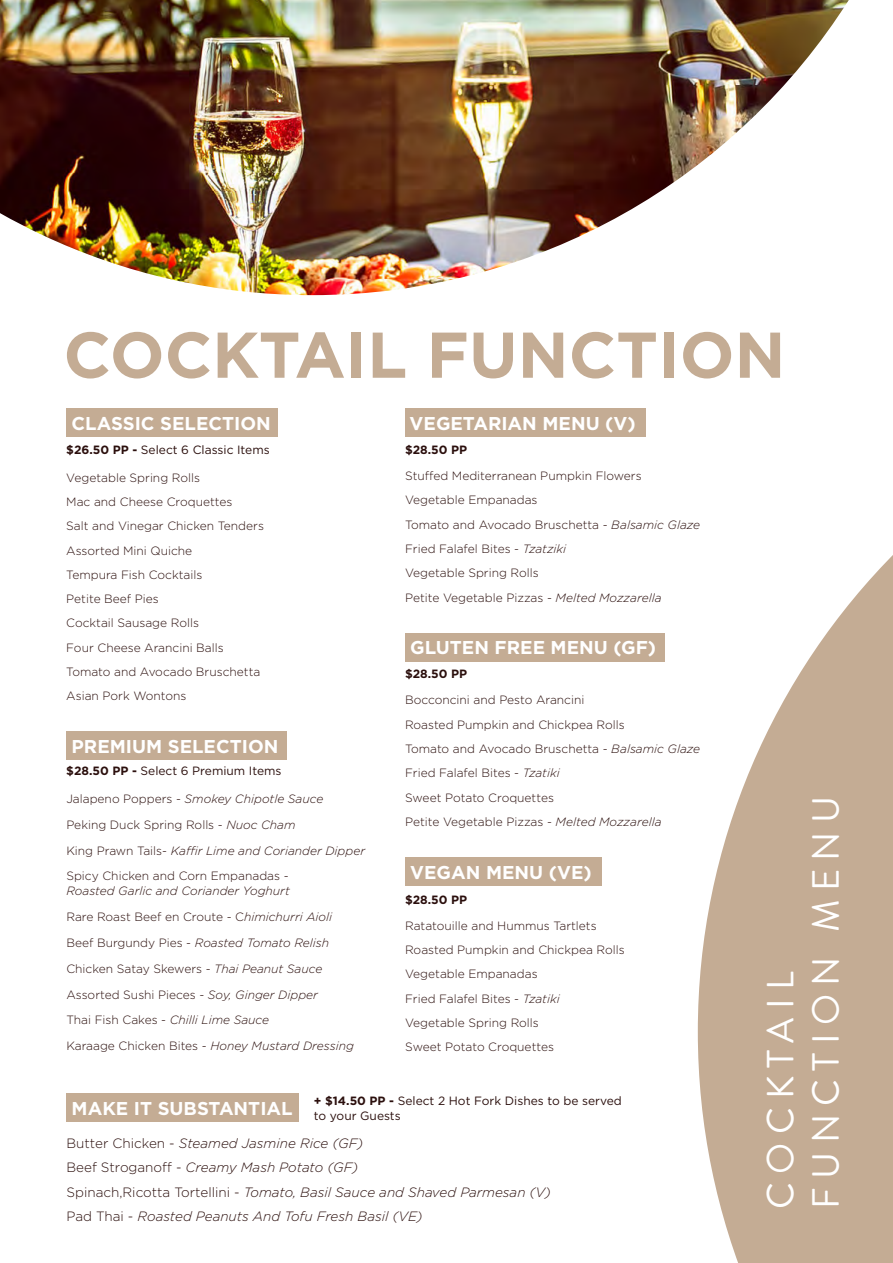
<style>
.page{position:relative;width:893px;height:1263px;background:#fff}
.page>*{position:absolute;margin:0;border:0;box-sizing:border-box;transform-origin:0 0}
.t1{font:700 64.5px "Gotham";color:#c4ac94}
.t2{font:37.8px/45.5px "Brandon Grotesque";letter-spacing:.22em;color:#fff}
.t3{font:700 18.6px "Gotham";color:#fff}
.t4{font:italic 300 13.5px/24.3px "Gotham";color:#2b0f0d}
.t5{font:300 12px/24.3px "Gotham";color:#2b0f0d}
.t6{font:italic 300 12px/25.8px "Gotham";color:#2b0f0d}
.t7{font:12px/15px "Gotham";color:#2b0f0d}
.t8{font:700 12px "Gotham";color:#2b0f0d}
.s1{font-weight:700}
.s2{font-style:italic}
.s3{font-style:normal}
</style>
<div class="page">
<svg style="left:698px;top:555px;width:195px;height:708px;fill:#c4ac94"></svg>
<div style="left:66px;top:409px;width:212px;height:28px;background:#c4ac94"></div>
<div style="left:405px;top:409px;width:241px;height:28px;background:#c4ac94"></div>
<div style="left:405px;top:633px;width:259px;height:28px;background:#c4ac94"></div>
<div style="left:66px;top:731px;width:221px;height:29px;background:#c4ac94"></div>
<div style="left:405px;top:857px;width:197px;height:28px;background:#c4ac94"></div>
<div style="left:66px;top:1093px;width:233px;height:29px;background:#c4ac94"></div>
<img style="left:0;top:0;width:849px;height:295px">
<h1 class="t1" style="left:63px;top:312px;width:723px">COCKTAIL FUNCTION</h1>
<h3 class="t3" style="left:72px;top:411px;width:201px">CLASSIC SELECTION</h3>
<h3 class="t3" style="left:410px;top:411px;width:228px">VEGETARIAN MENU (V)</h3>
<p class="t7" style="left:66px;top:442px;width:205px"><span class="s1">$26.50 PP -</span> Select 6 Classic Items</p>
<p class="t8" style="left:405px;top:442px;width:64px">$28.50 PP</p>
<p class="t5" style="left:66px;top:465px;width:199px">Vegetable Spring Rolls<br>Mac and Cheese Croquettes<br>Salt and Vinegar Chicken Tenders<br>Assorted Mini Quiche<br>Tempura Fish Cocktails<br>Petite Beef Pies<br>Cocktail Sausage Rolls<br>Four Cheese Arancini Balls<br>Tomato and Avocado Bruschetta<br>Asian Pork Wontons</p>
<p class="t5" style="left:405px;top:463px;width:297px">Stuffed Mediterranean Pumpkin Flowers Vegetable Empanadas<br>Tomato and Avocado Bruschetta - <span class="s2">Balsamic Glaze </span>Fried Falafel Bites - <span class="s2">Tzatziki<br></span>Vegetable Spring Rolls<br>Petite Vegetable Pizzas - <span class="s2">Melted Mozzarella</span></p>
<h3 class="t3" style="left:410px;top:635px;width:247px">GLUTEN FREE MENU (GF)</h3>
<p class="t8" style="left:405px;top:666px;width:64px">$28.50 PP</p>
<p class="t5" style="left:405px;top:688px;width:297px">Bocconcini and Pesto Arancini<br>Roasted Pumpkin and Chickpea Rolls<br>Tomato and Avocado Bruschetta - <span class="s2">Balsamic Glaze </span>Fried Falafel Bites - <span class="s2">Tzatiki<br></span>Sweet Potato Croquettes<br>Petite Vegetable Pizzas - <span class="s2">Melted Mozzarella</span></p>
<h3 class="t3" style="left:72px;top:734px;width:208px">PREMIUM SELECTION</h3>
<p class="t7" style="left:66px;top:763px;width:217px"><span class="s1">$28.50 PP -</span> Select 6 Premium Items</p>
<p class="t5" style="left:66px;top:785px;width:300px;line-height:25.8px">Jalapeno Poppers - <span class="s2">Smokey Chipotle Sauce </span>Peking Duck Spring Rolls - <span class="s2">Nuoc Cham<br></span>King Prawn Tails- <span class="s2">Kaffir Lime and Coriander Dipper </span>Spicy Chicken and Corn Empanadas -</p>
<p class="t6" style="left:66px;top:878px;width:289px">Roasted Garlic and Coriander Yoghurt<br><span class="s3">Rare Roast Beef en Croute - C</span>himichurri Aioli <span class="s3">Beef Burgundy Pies -</span> Roasted Tomato Relish <span class="s3">Chicken Satay Skewers -</span> Thai Peanut Sauce <span class="s3">Assorted Sushi Pieces -</span> Soy, Ginger Dipper<br><span class="s3">Thai Fish Cakes -</span> Chilli Lime Sauce<br><span class="s3">Karaage Chicken Bites -</span> Honey Mustard Dressing</p>
<h3 class="t3" style="left:410px;top:860px;width:183px">VEGAN MENU (VE)</h3>
<p class="t8" style="left:405px;top:892px;width:64px">$28.50 PP</p>
<p class="t5" style="left:405px;top:913px;width:221px">Ratatouille and Hummus Tartlets<br>Roasted Pumpkin and Chickpea Rolls<br>Vegetable Empanadas<br>Fried Falafel Bites - <span class="s2">Tzatiki<br></span>Vegetable Spring Rolls<br>Sweet Potato Croquettes</p>
<h3 class="t3" style="left:72px;top:1096px;width:223px">MAKE IT SUBSTANTIAL</h3>
<p class="t7" style="left:314px;top:1093px;width:310px"><span class="s1">+ $14.50 PP -</span> Select 2 Hot Fork Dishes to be served to your Guests</p>
<p class="t4" style="left:67px;top:1131px;width:486px"><span class="s3">Butter Chicken -</span> Steamed Jasmine Rice (GF)<br><span class="s3">Beef Stroganoff -</span> Creamy Mash Potato (GF)<br><span class="s3">Spinach,Ricotta Tortellini -</span> Tomato, Basil Sauce and Shaved Parmesan (V)<br><span class="s3">Pad Thai -</span> Roasted Peanuts And Tofu Fresh Basil (VE)</p>
<h2 class="t2" style="left:758px;top:1209px;width:414px;rotate:-90deg">COCKTAIL<br>FUNCTION MENU</h2>
</div>
